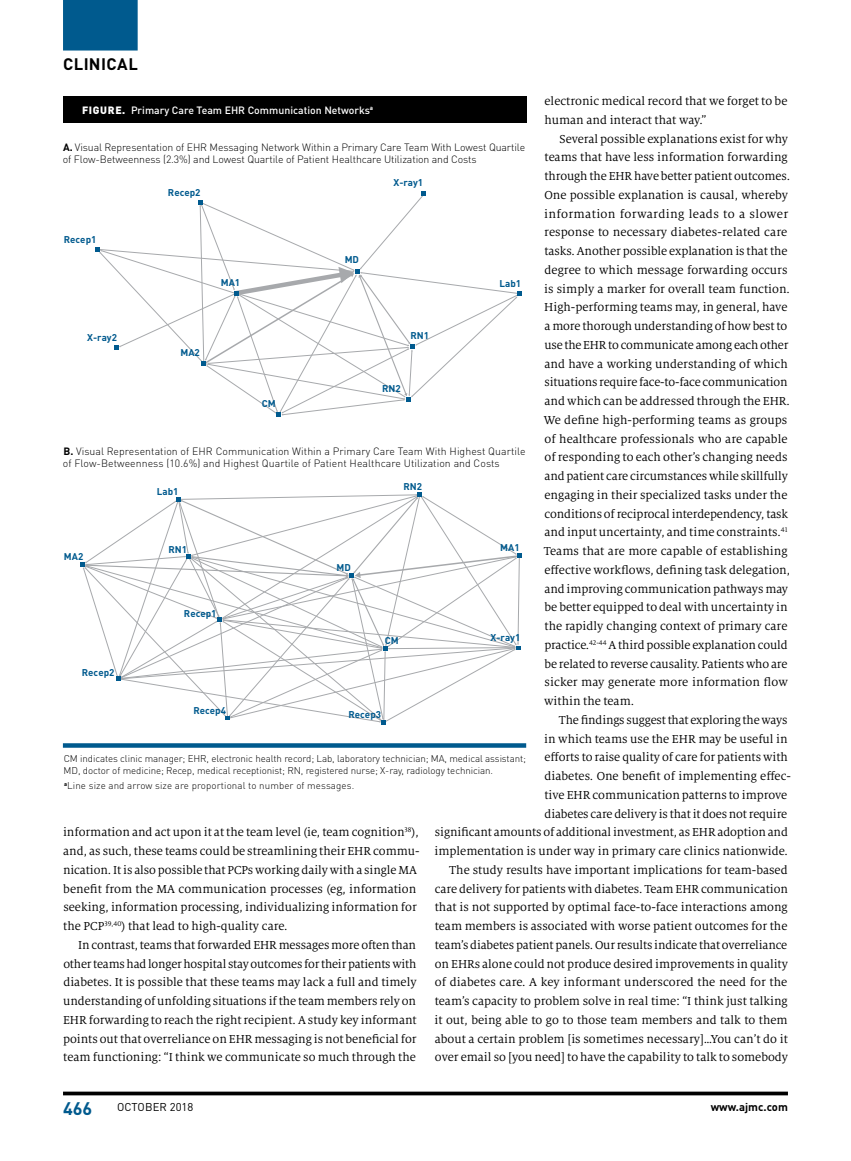
<style>
.page{position:relative;width:851px;height:1161px;background:#fff}
.page>*{position:absolute;margin:0;border:0;box-sizing:border-box;transform-origin:0 0}
.t1{font:700 18px "DINOT";color:#005a8e}
.t2{font:700 16.5px "DINOT";letter-spacing:.025em;color:#000}
.t3{font:12.75px/18.8px "Milo Serif OT";color:#000}
.t4{font:700 11.25px "DINOT";color:#000}
.t5{font:11.25px "DINOT";color:#000}
.t6{font:300 10.5px/12px "DINOT";letter-spacing:-.01em;color:#000}
.t7{font:500 10.5px "DINOT";color:#fff}
.t8{font:300 9.75px/12px "DINOT";letter-spacing:-.01em;color:#000}
.t9{font:700 9.75px "DINOT";color:#005a8e}
.t10{font:300 9.75px "DINOT";letter-spacing:.01em;color:#000}
.s1{font-weight:900}
.s2{font-weight:700}
</style>
<div class="page">
<hr style="left:63px;top:1092px;width:725px;height:3px;background:#000">
<div style="left:63px;top:0;width:75px;height:51px;background:#005a8e"></div>
<svg style="left:80px;top:493px;width:441px;height:231px"></svg>
<svg style="left:96px;top:192px;width:425px;height:225px"></svg>
<div style="left:63px;top:97px;width:463px;height:26px;background:#000"></div>
<div style="left:63px;top:743px;width:463px;height:5px;background:#005a8e"></div>
<p class="t2" style="left:63px;top:53px;width:76px">CLINICAL</p>
<p class="t3" style="left:544px;top:92px;width:244px">electronic medical record that we forget to be human and interact that way.”</p>
<p class="t3" style="left:543px;top:129px;width:248px;text-indent:16px">Several possible explanations exist for why teams that have less information forwarding through the EHR have better patient outcomes.<br>One possible explanation is causal, whereby information forwarding leads to a slower response to necessary diabetes-related care tasks. Another possible explanation is that the degree to which message forwarding occurs is simply a marker for overall team function.<br>High-performing teams may, in general, have a more thorough understanding of how best to use the EHR to communicate among each other and have a working understanding of which situations require face-to-face communication and which can be addressed through the EHR.<br>We define high-performing teams as groups of healthcare professionals who are capable of responding to each other’s changing needs and patient care circumstances while skillfully engaging in their specialized tasks under the conditions of reciprocal interdependency, task and input uncertainty, and time constraints.<sup>41<br></sup>Teams that are more capable of establishing effective workflows, defining task delegation, and improving communication pathways may be better equipped to deal with uncertainty in the rapidly changing context of primary care practice.<sup>42-44</sup> A third possible explanation could be related to reverse causality. Patients who are sicker may generate more information flow within the team.</p>
<p class="t3" style="left:434px;top:711px;width:358px;text-align:right">The findings suggest that exploring the ways<br>in which teams use the EHR may be useful in<br>efforts to raise quality of care for patients with<br>diabetes. One benefit of implementing effec-<br>tive EHR communication patterns to improve<br>diabetes care delivery is that it does not require<br>significant amounts of additional investment, as EHR adoption and implementation is under way in primary care clinics nationwide.<br>The study results have important implications for team-based care delivery for patients with diabetes. Team EHR communication that is not supported by optimal face-to-face interactions among team members is associated with worse patient outcomes for the team’s diabetes patient panels. Our results indicate that overreliance on EHRs alone could not produce desired improvements in quality of diabetes care. A key informant underscored the need for the team’s capacity to problem solve in real time: “I think just talking it out, being able to go to those team members and talk to them about a certain problem [is sometimes necessary]…You can’t do it over email so [you need] to have the capability to talk to somebody</p>
<p class="t7" style="left:82px;top:103px;width:293px"><span class="s1">FIGURE.</span> Primary Care Team EHR Communication Networks<sup>a</sup></p>
<p class="t6" style="left:63px;top:141px;width:464px"><span class="s2">A.</span> Visual Representation of EHR Messaging Network Within a Primary Care Team With Lowest Quartile of Flow-Betweenness (2.3%) and Lowest Quartile of Patient Healthcare Utilization and Costs</p>
<p class="t9" style="left:393px;top:176px;width:31px">X-ray1</p>
<p class="t9" style="left:168px;top:186px;width:34px">Recep2</p>
<p class="t9" style="left:64px;top:233px;width:34px">Recep1</p>
<p class="t9" style="left:344px;top:253px;width:16px">MD</p>
<p class="t9" style="left:221px;top:276px;width:21px">MA1</p>
<p class="t9" style="left:499px;top:277px;width:23px">Lab1</p>
<p class="t9" style="left:410px;top:329px;width:20px">RN1</p>
<p class="t9" style="left:87px;top:331px;width:31px">X-ray2</p>
<p class="t9" style="left:180px;top:346px;width:21px">MA2</p>
<p class="t9" style="left:382px;top:382px;width:20px">RN2</p>
<p class="t9" style="left:262px;top:397px;width:15px">CM</p>
<p class="t6" style="left:63px;top:445px;width:464px"><span class="s2">B.</span> Visual Representation of EHR Communication Within a Primary Care Team With Highest Quartile of Flow-Betweenness (10.6%) and Highest Quartile of Patient Healthcare Utilization and Costs</p>
<p class="t9" style="left:403px;top:480px;width:20px">RN2</p>
<p class="t9" style="left:157px;top:485px;width:23px">Lab1</p>
<p class="t9" style="left:500px;top:541px;width:21px">MA1</p>
<p class="t9" style="left:168px;top:543px;width:20px">RN1</p>
<p class="t9" style="left:64px;top:550px;width:21px">MA2</p>
<p class="t9" style="left:336px;top:561px;width:16px">MD</p>
<p class="t9" style="left:184px;top:607px;width:34px">Recep1</p>
<p class="t9" style="left:490px;top:631px;width:31px">X-ray1</p>
<p class="t9" style="left:385px;top:634px;width:15px">CM</p>
<p class="t9" style="left:82px;top:666px;width:34px">Recep2</p>
<p class="t9" style="left:193px;top:704px;width:34px">Recep4</p>
<p class="t9" style="left:348px;top:708px;width:34px">Recep3</p>
<p class="t8" style="left:64px;top:752px;width:464px">CM indicates clinic manager; EHR, electronic health record; Lab, laboratory technician; MA, medical assistant;<br>MD, doctor of medicine; Recep, medical receptionist; RN, registered nurse; X-ray, radiology technician.</p>
<p class="t10" style="left:64px;top:779px;width:291px"><sup>a</sup>Line size and arrow size are proportional to number of messages.</p>
<p class="t3" style="left:63px;top:823px;width:358px">information and act upon it at the team level (ie, team cognition<sup>38</sup>), and, as such, these teams could be streamlining their EHR commu&shy;nication. It is also possible that PCPs working daily with a single MA benefit from the MA communication processes (eg, information seeking, information processing, individualizing information for the PCP<sup>39,40</sup>) that lead to high-quality care.</p>
<p class="t3" style="left:63px;top:936px;width:355px;text-align:justify;text-indent:15px">In contrast, teams that forwarded EHR messages more often than other teams had longer hospital stay outcomes for their patients with diabetes. It is possible that these teams may lack a full and timely understanding of unfolding situations if the team members rely on EHR forwarding to reach the right recipient. A study key informant points out that overreliance on EHR messaging is not beneficial for team functioning: “I think we communicate so much through the</p>
<h1 class="t1" style="left:63px;top:1096px;width:31px">466</h1>
<p class="t5" style="left:117px;top:1100px;width:78px">OCTOBER 2018</p>
<p class="t4" style="left:710px;top:1099px;width:79px">www.ajmc.com</p>
</div>
